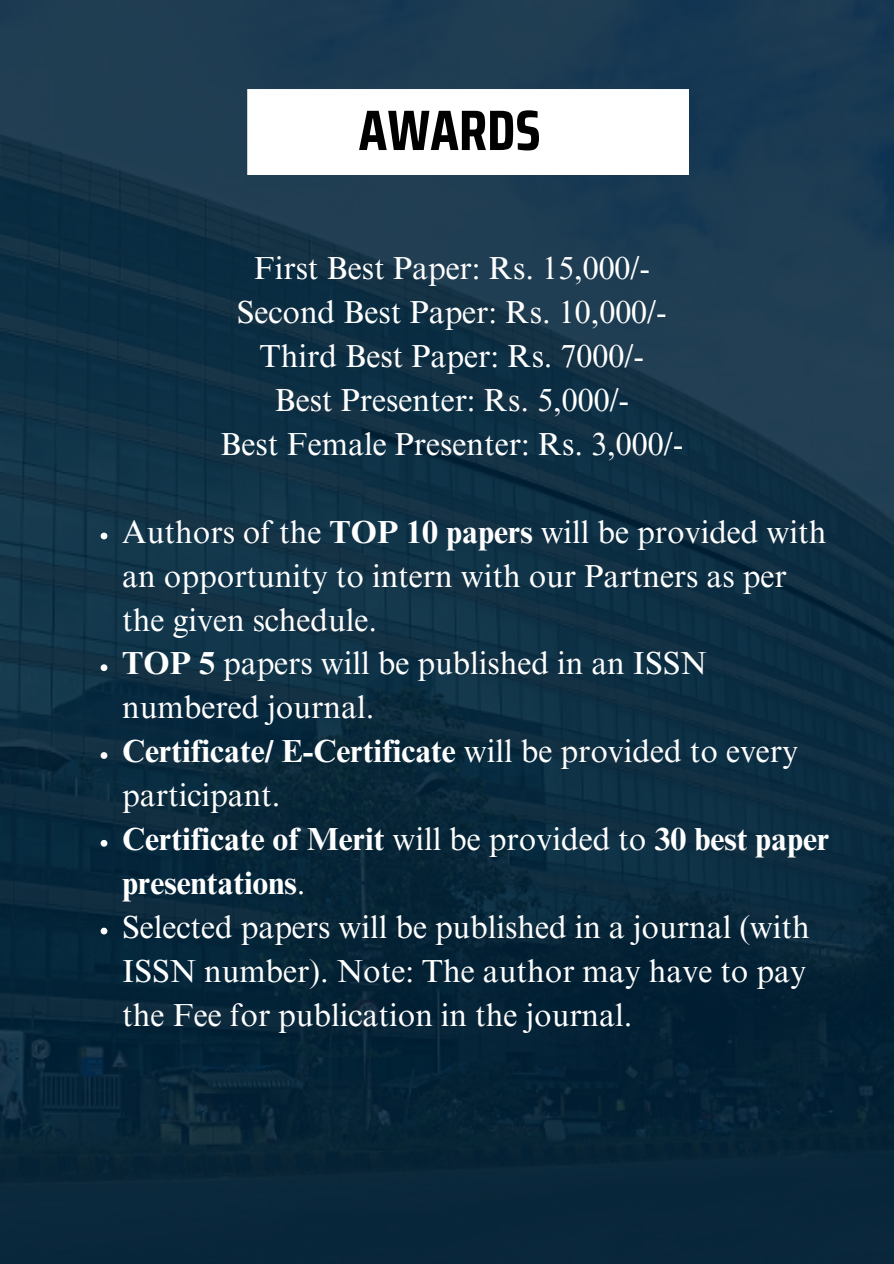
<style>
.page{position:relative;width:894px;height:1264px;background:#fff}
.page>*{position:absolute;margin:0;border:0;box-sizing:border-box;transform-origin:0 0}
.t1{font:700 57px "Saira Condensed";color:#000}
.t2{font:31.95px/43.8px "Times NRMT Pro";color:#fff}
.t3{font:700 31.95px/43.8px "Times NRMT Pro";color:#fff}
.s1{font-weight:700}
.s2{font-weight:400}
</style>
<div class="page">
<img style="left:0;top:0;width:893px;height:1263px">
<img style="left:205px;top:89px;width:483px;height:86px">
<svg style="left:101px;top:532px;width:6px;height:7px"></svg>
<svg style="left:101px;top:664px;width:6px;height:7px"></svg>
<svg style="left:101px;top:752px;width:6px;height:7px"></svg>
<svg style="left:101px;top:840px;width:6px;height:6px"></svg>
<svg style="left:101px;top:927px;width:6px;height:7px"></svg>
<p class="t1" style="left:358px;top:85px;width:183px">AWARDS</p>
<p class="t2" style="left:253px;top:250px;width:398px">First Best Paper: Rs. 15,000/-</p>
<h1 class="t2" style="left:237px;top:294px;width:431px">Second Best Paper: Rs. 10,000/-</h1>
<p class="t2" style="left:259px;top:338px;width:386px">Third Best Paper: Rs. 7000/-</p>
<p class="t2" style="left:274px;top:382px;width:356px">Best Presenter: Rs. 5,000/-</p>
<p class="t2" style="left:220px;top:426px;width:464px">Best Female Presenter: Rs. 3,000/-</p>
<p class="t2" style="left:122px;top:514px;width:705px">Authors of the <span class="s1">TOP 10 papers</span> will be provided with an opportunity to intern with our Partners as per the given schedule.</p>
<p class="t2" style="left:122px;top:645px;width:585px"><span class="s1">TOP 5</span> papers will be published in an ISSN numbered journal.</p>
<p class="t2" style="left:122px;top:733px;width:677px"><span class="s1">Certificate/ E-Certificate</span> will be provided to every participant.</p>
<p class="t3" style="left:122px;top:821px;width:708px">Certificate of Merit <span class="s2">will be provided to</span> 30 best paper presentations<span class="s2">.</span></p>
<p class="t2" style="left:122px;top:909px;width:688px;text-align:justify">Selected papers will be published in a journal (with ISSN number). Note: The author may have to pay the Fee for publication in the journal.</p>
</div>
